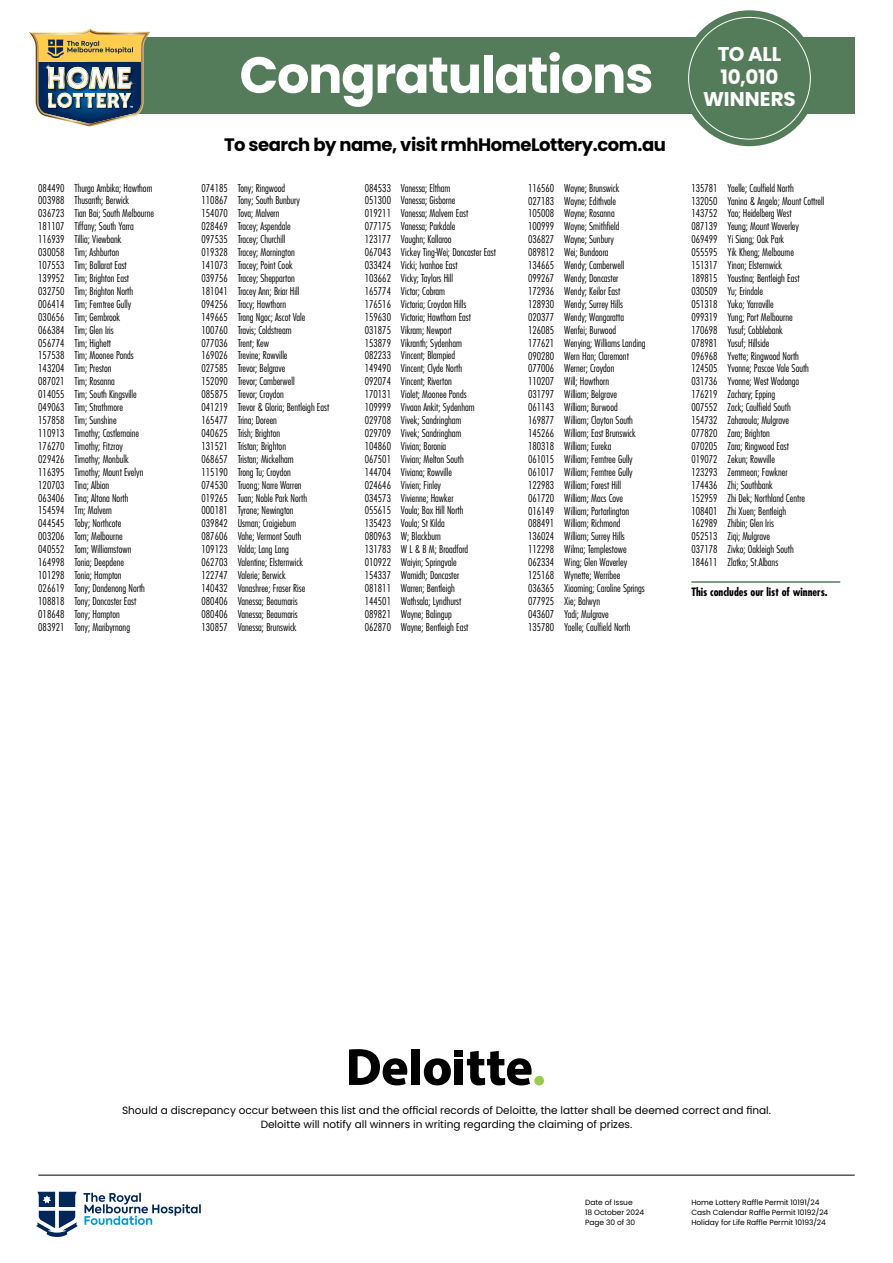
<style>
.page{position:relative;width:893px;height:1263px;background:#fff}
.page>*{position:absolute;margin:0;border:0;box-sizing:border-box;transform-origin:0 0}
.t1{font:700 50.85px "Poppins";letter-spacing:-.025em;color:#fff}
.t2{font:700 19.95px/22.4px "Poppins";letter-spacing:-.01em;color:#fff;text-align:center}
.t3{font:700 18px "Poppins";letter-spacing:-.025em;color:#000}
.t4{font:700 condensed 11.25px "Futura Std";color:#000}
.t5{font:300 condensed 10.5px/12.9px "Futura Std";color:#000}
.t6{font:10.5px/14.2px "Poppins";color:#000;text-align:center}
.t7{font:7.5px/9.8px "Poppins";letter-spacing:-.01em;color:#000}
</style>
<div class="page">
<div style="left:88px;top:38px;width:767px;height:76px;background:#557c5a"></div>
<div style="left:681px;top:10px;width:136px;height:136px;background:#557c5a;border-radius:50%"></div>
<hr style="left:38px;top:1175px;width:817px;height:1px;background:#000">
<svg style="left:36px;top:1191px;width:165px;height:46px"></svg>
<div style="left:411px;top:1050px;width:9px;height:35px;background:#000"></div>
<svg style="left:424px;top:1058px;width:27px;height:27px"></svg>
<div style="left:455px;top:1059px;width:8px;height:26px;background:#000"></div>
<div style="left:455px;top:1050px;width:8px;height:6px;background:#000"></div>
<svg style="left:467px;top:1051px;width:65px;height:34px"></svg>
<div style="left:534px;top:1076px;width:10px;height:9px;background:#99ca49;border-radius:50%"></div>
<svg style="left:349px;top:1049px;width:58px;height:36px"></svg>
<img style="left:29px;top:29px;width:121px;height:97px">
<hr style="left:691px;top:581px;width:149px;height:2px;background:#557c5a">
<h1 class="t1" style="left:239px;top:46px;width:415px">Congratulations</h1>
<h3 class="t3" style="left:224px;top:134px;width:443px">To search by name, visit rmhHomeLottery.com.au</h3>
<h2 class="t2" style="left:703px;top:43px;width:94px">TO ALL<br>10,010<br>WINNERS</h2>
<p class="t5" style="left:38px;top:181px;width:117px">084490 Thurga Ambika; Hawthorn<br>003988 Thusanth; Berwick<br>036723 Tian Bai; South Melbourne<br>181107 Tiffany; South Yarra<br>116939 Tillia; Viewbank<br>030058 Tim; Ashburton<br>107553 Tim; Ballarat East<br>139952 Tim; Brighton East<br>032750 Tim; Brighton North<br>006414 Tim; Ferntree Gully<br>030656 Tim; Gembrook<br>066384 Tim; Glen Iris<br>056774 Tim; Highett<br>157538 Tim; Moonee Ponds<br>143204 Tim; Preston<br>087021 Tim; Rosanna<br>014055 Tim; South Kingsville<br>049063 Tim; Strathmore<br>157858 Tim; Sunshine<br>110913 Timothy; Castlemaine<br>176270 Timothy; Fitzroy<br>029426 Timothy; Monbulk<br>116395 Timothy; Mount Evelyn<br>120703 Tina; Albion<br>063406 Tina; Altona North<br>154594 Tm; Malvern<br>044545 Toby; Northcote<br>003206 Tom; Melbourne<br>040552 Tom; Williamstown<br>164998 Tonia; Deepdene<br>101298 Tonia; Hampton<br>026619 Tony; Dandenong North<br>108818 Tony; Doncaster East<br>018648 Tony; Hampton<br>083921 Tony; Maribyrnong</p>
<p class="t5" style="left:202px;top:181px;width:129px">074185 Tony; Ringwood<br>110867 Tony; South Bunbury<br>154070 Tova; Malvern<br>028469 Tracey; Aspendale<br>097535 Tracey; Churchill<br>019328 Tracey; Mornington<br>141073 Tracey; Point Cook<br>039756 Tracey; Shepparton<br>181041 Tracey Ann; Briar Hill<br>094256 Tracy; Hawthorn<br>149665 Trang Ngoc; Ascot Vale<br>100760 Travis; Coldstream<br>077036 Trent; Kew<br>169026 Trevine; Rowville<br>027585 Trevor; Belgrave<br>152090 Trevor; Camberwell<br>085875 Trevor; Croydon<br>041219 Trevor &amp; Gloria; Bentleigh East<br>165477 Trina; Doreen<br>040625 Trish; Brighton<br>131521 Tristan; Brighton<br>068657 Tristan; Mickelham<br>115190 Trong Tu; Croydon<br>074530 Truong; Narre Warren<br>019265 Tuan; Noble Park North<br>000181 Tyrone; Newington<br>039842 Usman; Craigieburn<br>087606 Vahe; Vermont South<br>109123 Valda; Lang Lang<br>062703 Valentine; Elsternwick<br>122747 Valerie; Berwick<br>140432 Vanashree; Fraser Rise<br>080406 Vanessa; Beaumaris<br>080406 Vanessa; Beaumaris<br>130857 Vanessa; Brunswick</p>
<p class="t5" style="left:365px;top:181px;width:133px">084533 Vanessa; Eltham<br>051300 Vanessa; Gisborne<br>019211 Vanessa; Malvern East<br>077175 Vanessa; Parkdale<br>123177 Vaughn; Kallaroo<br>067043 Vickey Ting-Wei; Doncaster East<br>033424 Vicki; Ivanhoe East<br>103662 Vicky; Taylors Hill<br>165774 Victor; Cobram<br>176516 Victoria; Croydon Hills<br>159630 Victoria; Hawthorn East<br>031875 Vikram; Newport<br>153879 Vikranth; Sydenham<br>082233 Vincent; Blampied<br>149490 Vincent; Clyde North<br>092074 Vincent; Riverton<br>170131 Violet; Moonee Ponds<br>109999 Vivaan Ankit; Sydenham<br>029708 Vivek; Sandringham<br>029709 Vivek; Sandringham<br>104860 Vivian; Boronia<br>067501 Vivian; Melton South<br>144704 Viviana; Rowville<br>024646 Vivien; Finley<br>034573 Vivienne; Hawker<br>055615 Voula; Box Hill North<br>135423 Voula; St Kilda<br>080963 W; Blackburn<br>131783 W L &amp; B M; Broadford<br>010922 Waiyin; Springvale<br>154337 Wamidh; Doncaster<br>081811 Warren; Bentleigh<br>144501 Wathsala; Lyndhurst<br>089821 Wayne; Balingup<br>062870 Wayne; Bentleigh East</p>
<p class="t5" style="left:528px;top:181px;width:119px">116560 Wayne; Brunswick<br>027183 Wayne; Edithvale<br>105008 Wayne; Rosanna<br>100999 Wayne; Smithfield<br>036827 Wayne; Sunbury<br>089812 Wei; Bundoora<br>134665 Wendy; Camberwell<br>099267 Wendy; Doncaster<br>172936 Wendy; Keilor East<br>128930 Wendy; Surrey Hills<br>020377 Wendy; Wangaratta<br>126085 Wenfei; Burwood<br>177621 Wenying; Williams Landing<br>090280 Wern Han; Claremont<br>077006 Werner; Croydon<br>110207 Will; Hawthorn<br>031797 William; Belgrave<br>061143 William; Burwood<br>169877 William; Clayton South<br>145266 William; East Brunswick<br>180318 William; Eureka<br>061015 William; Ferntree Gully<br>061017 William; Ferntree Gully<br>122983 William; Forest Hill<br>061720 William; Macs Cove<br>016149 William; Portarlington<br>088491 William; Richmond<br>136024 William; Surrey Hills<br>112298 Wilma; Templestowe<br>062334 Wing; Glen Waverley<br>125168 Wynette; Werribee<br>036365 Xiaoming; Caroline Springs<br>077925 Xie; Balwyn<br>043607 Yadi; Mulgrave<br>135780 Yaelle; Caulfield North</p>
<p class="t5" style="left:691px;top:181px;width:135px">135781 Yaelle; Caulfield North<br>132050 Yanina &amp; Angelo; Mount Cottrell<br>143752 Yao; Heidelberg West<br>087139 Yeung; Mount Waverley<br>069499 Yi Siang; Oak Park<br>055595 Yik Kheng; Melbourne<br>151317 Yinon; Elsternwick<br>189815 Youstina; Bentleigh East<br>030509 Yu; Erindale<br>051318 Yuko; Yarraville<br>099319 Yung; Port Melbourne<br>170698 Yusuf; Cobblebank<br>078981 Yusuf; Hillside<br>096968 Yvette; Ringwood North<br>124505 Yvonne; Pascoe Vale South<br>031736 Yvonne; West Wodonga<br>176219 Zachary; Epping<br>007552 Zack; Caulfield South<br>154732 Zaharoula; Mulgrave<br>077820 Zara; Brighton<br>070205 Zara; Ringwood East<br>019072 Zekun; Rowville<br>123293 Zemmeon; Fawkner<br>174436 Zhi; Southbank<br>152959 Zhi Dek; Northland Centre<br>108401 Zhi Xuen; Bentleigh<br>162989 Zhibin; Glen Iris<br>052513 Ziqi; Mulgrave<br>037178 Zivko; Oakleigh South<br>184611 Zlatko; St.Albans</p>
<p class="t4" style="left:691px;top:584px;width:138px">This concludes our list of winners.</p>
<p class="t6" style="left:122px;top:1103px;width:650px">Should a discrepancy occur between this list and the official records of Deloitte, the latter shall be deemed correct and final.<br>Deloitte will notify all winners in writing regarding the claiming of prizes.</p>
<p class="t7" style="left:585px;top:1198px;width:60px">Date of Issue<br>18 October 2024<br>Page 30 of 30</p>
<p class="t7" style="left:691px;top:1198px;width:138px">Home Lottery Raffle Permit 10191/24<br>Cash Calendar Raffle Permit 10192/24<br>Holiday for Life Raffle Permit 10193/24</p>
</div>
